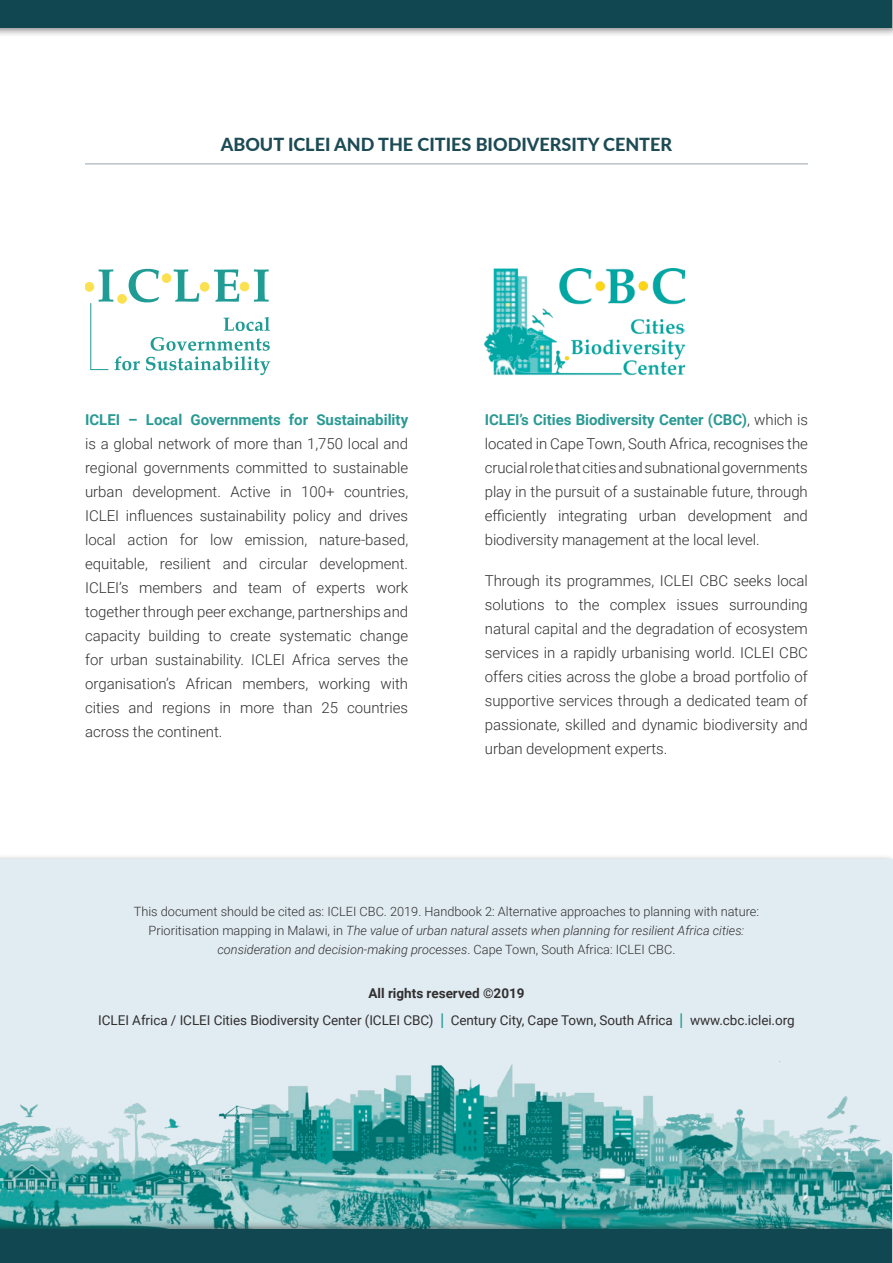
<style>
.page{position:relative;width:893px;height:1263px;background:#fff}
.page>*{position:absolute;margin:0;border:0;box-sizing:border-box;transform-origin:0 0}
.t1{font:800 18px "Lato";color:#1d4b55}
.t2{font:300 15px/24px "Roboto";color:#312f30;text-align:justify}
.t3{font:700 15px "Roboto";color:#299a94}
.t4{font:13.5px/27.3px "Roboto";letter-spacing:-.005em;color:#312f30;text-align:center}
.t5{font:300 12.75px/18.8px "Roboto";color:#312f30;text-align:center}
.s1{font-weight:700;color:#299a94}
.s2{font-style:italic}
.s3{font-weight:700}
.s4{font-size:20.25px;color:#1f9690}
</style>
<div class="page">
<div style="left:0;top:859px;width:893px;height:404px;background:#e1ecf2"></div>
<hr style="left:85px;top:163px;width:723px;height:1px;background:#a6afb4">
<div style="left:85px;top:282px;width:9px;height:9px;background:#fbe152;border-radius:50%"></div>
<div style="left:85px;top:282px;width:9px;height:9px;border:1px solid #fbe152;border-radius:50%"></div>
<svg style="left:90px;top:269px;width:180px;height:106px"></svg>
<img style="left:485px;top:269px;width:199px;height:106px">
<div style="left:0;top:0;width:893px;height:37px;background:#231f20;opacity:.5"></div>
<div style="left:0;top:0;width:892px;height:28px;background:#114750"></div>
<img style="left:0;top:1061px;width:892px;height:159px">
<div style="left:0;top:1220px;width:893px;height:43px;background:#231f20;opacity:.5"></div>
<div style="left:0;top:1229px;width:892px;height:34px;background:#114750"></div>
<p class="t1" style="left:221px;top:131px;width:453px">ABOUT ICLEI AND THE CITIES BIODIVERSITY CENTER</p>
<p class="t3" style="left:85px;top:409px;width:325px">ICLEI – Local Governments for Sustainability</p>
<p class="t2" style="left:85px;top:431px;width:325px">is a global network of more than 1,750 local and regional governments committed to sustainable urban development. Active in 100+ countries, ICLEI influences sustainability policy and drives local action for low emission, nature-based, equitable, resilient and circular development.<br>ICLEI’s members and team of experts work together through peer exchange, partnerships and capacity building to create systematic change for urban sustainability. ICLEI Africa serves the organisation’s African members, working with cities and regions in more than 25 countries across the continent.</p>
<p class="t2" style="left:485px;top:407px;width:325px"><span class="s1">ICLEI’s Cities Biodiversity Center (CBC)</span>, which is located in Cape Town, South Africa, recognises the crucial role that cities and subnational governments play in the pursuit of a sustainable future, through efficiently integrating urban development and biodiversity management at the local level.</p>
<p class="t2" style="left:485px;top:568px;width:325px">Through its programmes, ICLEI CBC seeks local solutions to the complex issues surrounding natural capital and the degradation of ecosystem services in a rapidly urbanising world. ICLEI CBC offers cities across the globe a broad portfolio of supportive services through a dedicated team of passionate, skilled and dynamic biodiversity and urban development experts.</p>
<p class="t5" style="left:134px;top:902px;width:627px">This document should be cited as: ICLEI CBC. 2019. Handbook 2: Alternative approaches to planning with nature:<br>Prioritisation mapping in Malawi, in <span class="s2">The value of urban natural assets when planning for resilient Africa cities: consideration and decision-making processes</span>. Cape Town, South Africa: ICLEI CBC.</p>
<p class="t4" style="left:98px;top:979px;width:698px"><span class="s3">All rights reserved ©2019<br></span>ICLEI Africa / ICLEI Cities Biodiversity Center (ICLEI CBC) <span class="s4">I</span> Century City, Cape Town, South Africa <span class="s4">I</span> www.cbc.iclei.org</p>
</div>
